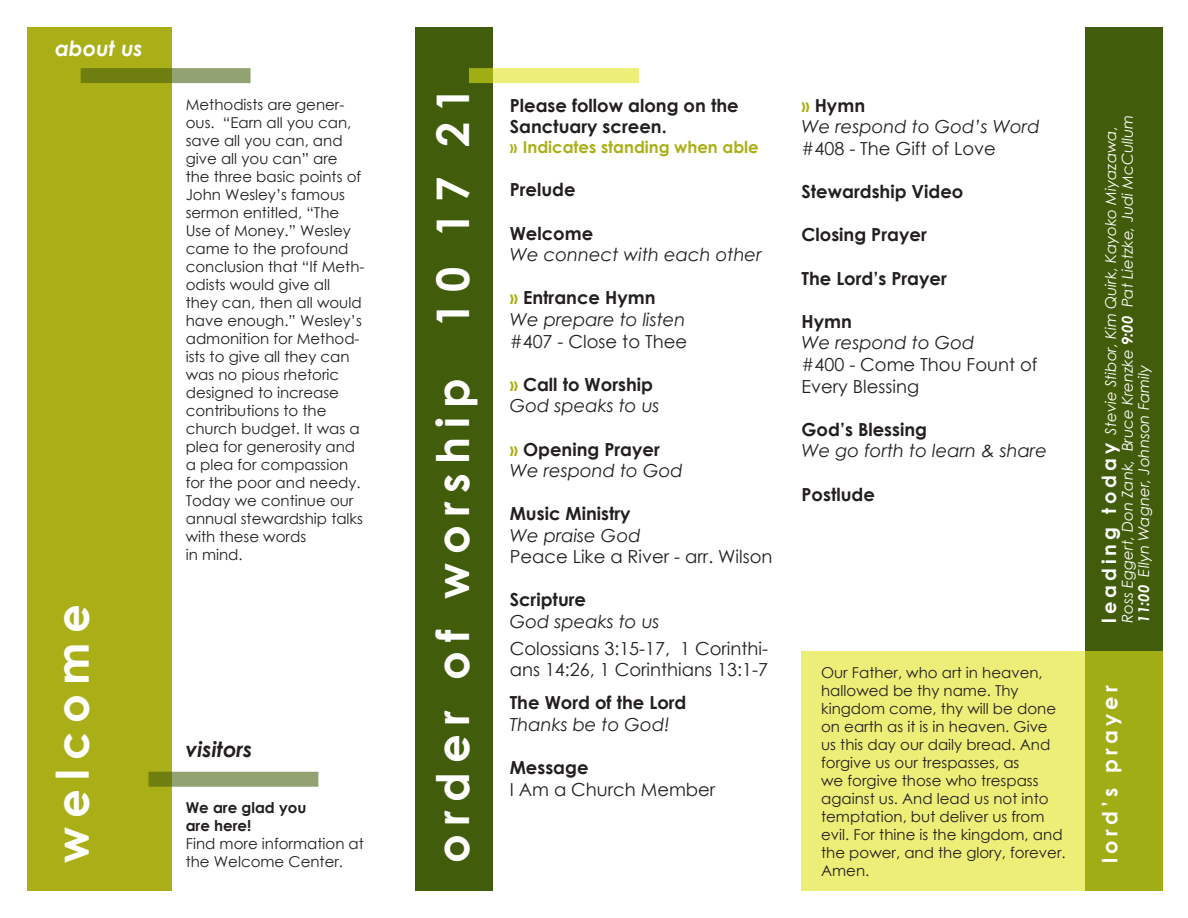
<style>
.page{position:relative;width:1188px;height:918px;background:#fff}
.page>*{position:absolute;margin:0;border:0;box-sizing:border-box;transform-origin:0 0}
.t1{font:700 45px "Century Gothic";letter-spacing:.2em;color:#fff}
.t2{font:700 21px "Century Gothic";letter-spacing:.2em;color:#fff}
.t3{font:italic 700 21px "Century Gothic";color:#231f20}
.t4{font:italic 700 21px "Century Gothic";color:#fff}
.t5{font:italic 18px/21.6px "Century Gothic";color:#231f20}
.t6{font:700 18px/21.6px "Century Gothic";color:#231f20}
.t7{font:18px/21px "Century Gothic";color:#231f20}
.t8{font:700 16.5px "Century Gothic";color:#abaf17}
.t9{font:15px/18px "Century Gothic";color:#231f20}
.t10{font:italic 15px/16.5px "Century Gothic";color:#fff}
.s1{font-weight:700}
.s2{font-weight:700;font-style:normal}
.s3{font-weight:700;font-style:normal;color:#abaf17}
.s4{color:#abaf17}
.s5{font-style:normal}
.s6{font-weight:700;font-style:normal;font-size:19.5px}
</style>
<div class="page">
<div style="left:27px;top:27px;width:145px;height:864px;background:#abaf17"></div>
<svg style="left:81px;top:68px;width:170px;height:15px;background:#7f8f3e"></svg>
<svg style="left:148px;top:772px;width:170px;height:15px;background:#8f9e67"></svg>
<div style="left:415px;top:27px;width:78px;height:864px;background:#415c0a"></div>
<svg style="left:469px;top:68px;width:170px;height:15px;background:#e2e469"></svg>
<div style="left:1085px;top:27px;width:77px;height:864px;background:#415c0a"></div>
<svg style="left:801px;top:651px;width:361px;height:240px;background:#dce062"></svg>
<p class="t4" style="left:55px;top:33px;width:89px">about us</p>
<p class="t1" style="left:38px;top:863px;width:260px;rotate:-90deg">welcome</p>
<p class="t9" style="left:186px;top:95px;width:180px">Methodists are gener&shy;ous. “Earn all you can, save all you can, and give all you can” are the three basic points of<br>John Wesley’s famous sermon entitled, “The<br>Use of Money.” Wesley came to the profound conclusion that “If Meth&shy;odists would give all they can, then all would have enough.” Wesley’s admonition for Method&shy;ists to give all they can was no pious rhetoric designed to increase contributions to the church budget. It was a plea for generosity and a plea for compassion for the poor and needy.<br>Today we continue our annual stewardship talks with these words<br>in mind.</p>
<p class="t3" style="left:186px;top:733px;width:68px">visitors</p>
<p class="t9" style="left:186px;top:798px;width:180px"><span class="s1">We are glad you<br>are here!<br></span>Find more information at the Welcome Center.</p>
<p class="t1" style="left:419px;top:863px;width:777px;rotate:-90deg">order of worship 10 17 21</p>
<p class="t6" style="left:510px;top:94px;width:230px">Please follow along on the<br>Sanctuary screen.</p>
<p class="t8" style="left:510px;top:135px;width:251px">» Indicates standing when able</p>
<p class="t6" style="left:510px;top:178px;width:67px">Prelude</p>
<p class="t5" style="left:510px;top:222px;width:254px"><span class="s2">Welcome<br></span>We connect with each other</p>
<p class="t5" style="left:510px;top:287px;width:177px"><span class="s3">»</span> <span class="s2">Entrance Hymn<br></span>We prepare to listen</p>
<p class="t7" style="left:510px;top:330px;width:179px">#407 - Close to Thee</p>
<p class="t6" style="left:510px;top:373px;width:145px"><span class="s4">»</span> Call to Worship</p>
<p class="t5" style="left:510px;top:395px;width:151px">God speaks to us</p>
<p class="t6" style="left:510px;top:437px;width:152px"><span class="s4">»</span> Opening Prayer</p>
<p class="t5" style="left:510px;top:460px;width:175px">We respond to God</p>
<p class="t6" style="left:510px;top:502px;width:122px">Music Ministry</p>
<p class="t5" style="left:510px;top:524px;width:133px">We praise God</p>
<p class="t7" style="left:510px;top:546px;width:264px">Peace Like a River - arr. Wilson</p>
<p class="t6" style="left:510px;top:588px;width:78px">Scripture</p>
<p class="t5" style="left:510px;top:610px;width:151px">God speaks to us</p>
<p class="t7" style="left:510px;top:638px;width:260px">Colossians 3:15-17, 1 Corinthi&shy;ans 14:26, 1 Corinthians 13:1-7</p>
<p class="t6" style="left:510px;top:691px;width:178px">The Word of the Lord</p>
<p class="t5" style="left:510px;top:713px;width:161px">Thanks be to God!</p>
<p class="t6" style="left:510px;top:756px;width:80px">Message</p>
<p class="t7" style="left:510px;top:779px;width:207px">I Am a Church Member</p>
<p class="t5" style="left:801px;top:94px;width:240px"><span class="s3">»</span> <span class="s2">Hymn<br></span>We respond to God’s Word <span class="s5">#408 - The Gift of Love</span></p>
<p class="t6" style="left:801px;top:180px;width:163px">Stewardship Video</p>
<p class="t6" style="left:801px;top:223px;width:127px">Closing Prayer</p>
<p class="t6" style="left:801px;top:266px;width:147px">The Lord’s Prayer</p>
<p class="t6" style="left:801px;top:310px;width:52px">Hymn</p>
<p class="t5" style="left:801px;top:332px;width:175px">We respond to God</p>
<p class="t7" style="left:801px;top:353px;width:238px;line-height:21.6px">#400 - Come Thou Fount of<br>Every Blessing</p>
<p class="t6" style="left:801px;top:418px;width:127px">God’s Blessing</p>
<p class="t5" style="left:801px;top:440px;width:247px">We go forth to learn &amp; share</p>
<p class="t6" style="left:801px;top:482px;width:75px">Postlude</p>
<p class="t10" style="left:1102px;top:623px;width:510px;rotate:-90deg"><span class="s6">l e a d i n g t o d a y</span> Stevie Stibor, Kim Quirk, Kayoko Miyazawa,<br>Ross Eggert, Don Zank, Bruce Krenzke <span class="s1">9:00</span> Pat Lietzke, Judi McCullum<br><span class="s1">11:00</span> Ellyn Wagner, Johnson Family</p>
<p class="t9" style="left:821px;top:663px;width:223px">Our Father, who art in heaven,</p>
<p class="t9" style="left:821px;top:681px;width:246px">hallowed be thy name. Thy kingdom come, thy will be done on earth as it is in heaven. Give us this day our daily bread. And forgive us our trespasses, as<br>we forgive those who trespass against us. And lead us not into temptation, but deliver us from evil. For thine is the kingdom, and the power, and the glory, forever.<br>Amen.</p>
<p class="t2" style="left:1094px;top:863px;width:179px;rotate:-90deg">lord’s prayer</p>
</div>
